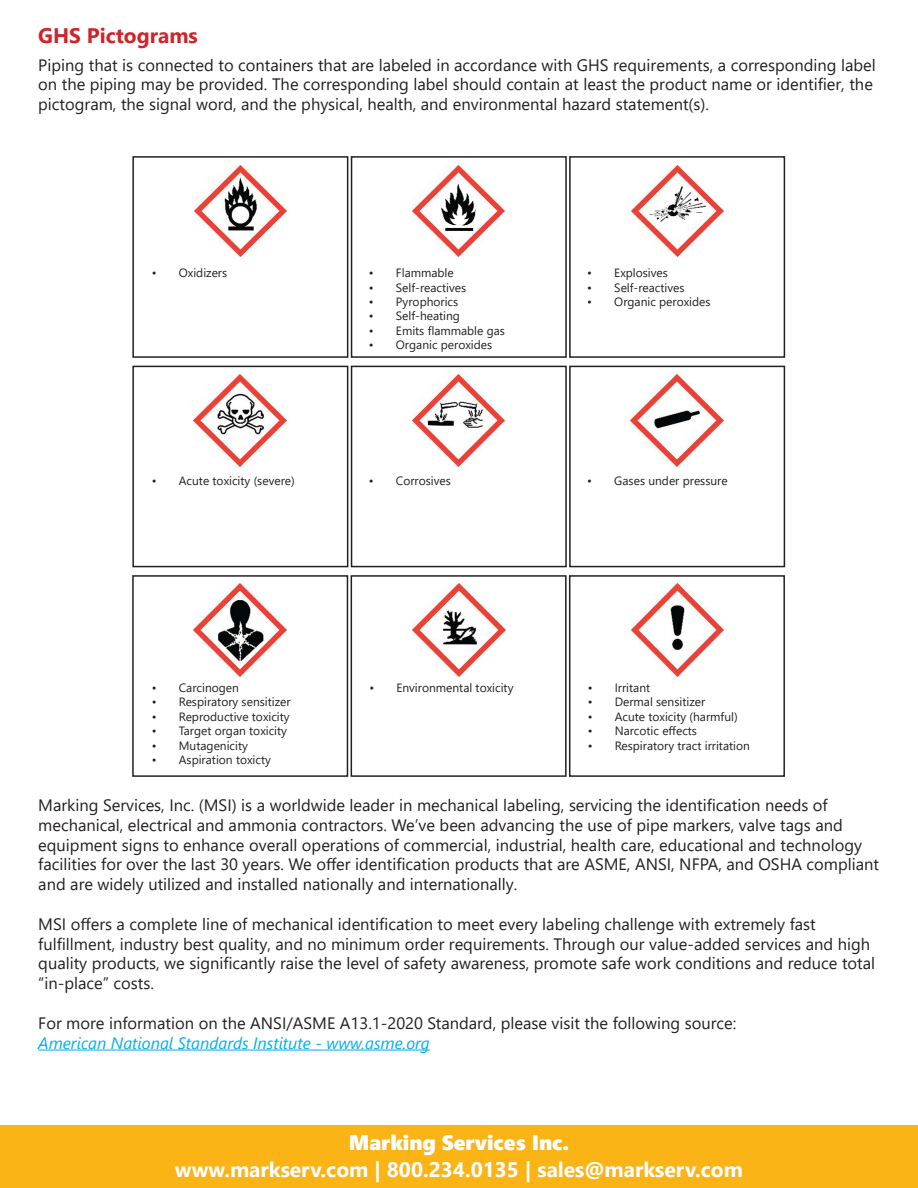
<style>
.page{position:relative;width:918px;height:1188px;background:#fff}
.page>*{position:absolute;margin:0;border:0;box-sizing:border-box;transform-origin:0 0}
.t1{font:700 21px "Segoe UI";color:#fff}
.t2{font:21px "Segoe UI Black";color:#fff}
.t3{font:700 21px "Segoe UI";color:#d1232a}
.t4{font:16.5px/19.8px "Segoe UI";color:#231f20}
.t5{font:italic 16.5px "Segoe UI";color:#00aeef}
.t6{font:12px "Segoe UI";color:#231f20}
</style>
<div class="page">
<img style="left:194px;top:165px;width:92px;height:92px">
<img style="left:413px;top:165px;width:92px;height:92px">
<img style="left:631px;top:165px;width:92px;height:92px">
<img style="left:194px;top:374px;width:92px;height:92px">
<img style="left:412px;top:374px;width:93px;height:92px">
<img style="left:631px;top:374px;width:92px;height:92px">
<img style="left:194px;top:584px;width:92px;height:92px">
<img style="left:413px;top:584px;width:92px;height:92px">
<img style="left:631px;top:584px;width:92px;height:92px">
<div style="left:132px;top:156px;width:216px;height:202px;border:2px solid #231f20"></div>
<div style="left:351px;top:156px;width:216px;height:202px;border:2px solid #231f20"></div>
<div style="left:569px;top:156px;width:216px;height:202px;border:2px solid #231f20"></div>
<div style="left:132px;top:366px;width:216px;height:201px;border:2px solid #231f20"></div>
<div style="left:351px;top:366px;width:216px;height:201px;border:2px solid #231f20"></div>
<div style="left:569px;top:366px;width:216px;height:201px;border:2px solid #231f20"></div>
<div style="left:132px;top:575px;width:216px;height:202px;border:2px solid #231f20"></div>
<div style="left:351px;top:575px;width:216px;height:202px;border:2px solid #231f20"></div>
<div style="left:569px;top:575px;width:216px;height:202px;border:2px solid #231f20"></div>
<hr style="left:38px;top:1050px;width:392px;height:1px;background:#00aeef">
<div style="left:0;top:1125px;width:918px;height:63px;background:#fbb416"></div>
<p class="t3" style="left:38px;top:16px;width:161px">GHS Pictograms</p>
<p class="t4" style="left:38px;top:53px;width:839px">Piping that is connected to containers that are labeled in accordance with GHS requirements, a corresponding label on the piping may be provided. The corresponding label should contain at least the product name or identifier, the pictogram, the signal word, and the physical, health, and environmental hazard statement(s).</p>
<p class="t6" style="left:152px;top:262px;width:77px">• Oxidizers</p>
<p class="t6" style="left:369px;top:262px;width:86px">• Flammable</p>
<p class="t6" style="left:369px;top:276px;width:99px">• Self-reactives</p>
<p class="t6" style="left:369px;top:290px;width:91px">• Pyrophorics</p>
<p class="t6" style="left:369px;top:305px;width:93px">• Self-heating</p>
<p class="t6" style="left:369px;top:319px;width:138px">• Emits flammable gas</p>
<p class="t6" style="left:369px;top:334px;width:125px">• Organic peroxides</p>
<p class="t6" style="left:587px;top:262px;width:82px">• Explosives</p>
<p class="t6" style="left:587px;top:276px;width:99px">• Self-reactives</p>
<p class="t6" style="left:587px;top:290px;width:125px">• Organic peroxides</p>
<p class="t6" style="left:152px;top:469px;width:144px">• Acute toxicity (severe)</p>
<p class="t6" style="left:369px;top:469px;width:83px">• Corrosives</p>
<p class="t6" style="left:587px;top:469px;width:142px">• Gases under pressure</p>
<p class="t6" style="left:152px;top:676px;width:89px">• Carcinogen</p>
<p class="t6" style="left:152px;top:691px;width:140px">• Respiratory sensitizer</p>
<p class="t6" style="left:152px;top:705px;width:139px">• Reproductive toxicity</p>
<p class="t6" style="left:152px;top:720px;width:137px">• Target organ toxicity</p>
<p class="t6" style="left:152px;top:734px;width:98px">• Mutagenicity</p>
<p class="t6" style="left:152px;top:748px;width:121px">• Aspiration toxicty</p>
<p class="t6" style="left:369px;top:676px;width:146px">• Environmental toxicity</p>
<p class="t6" style="left:588px;top:676px;width:64px">• Irritant</p>
<p class="t6" style="left:588px;top:691px;width:119px">• Dermal sensitizer</p>
<p class="t6" style="left:588px;top:705px;width:151px">• Acute toxicity (harmful)</p>
<p class="t6" style="left:588px;top:720px;width:111px">• Narcotic effects</p>
<p class="t6" style="left:588px;top:734px;width:164px">• Respiratory tract irritation</p>
<p class="t4" style="left:38px;top:794px;width:842px">Marking Services, Inc. (MSI) is a worldwide leader in mechanical labeling, servicing the identification needs of mechanical, electrical and ammonia contractors. We’ve been advancing the use of pipe markers, valve tags and equipment signs to enhance overall operations of commercial, industrial, health care, educational and technology facilities for over the last 30 years. We offer identification products that are ASME, ANSI, NFPA, and OSHA compliant and are widely utilized and installed nationally and internationally.</p>
<p class="t4" style="left:38px;top:913px;width:838px">MSI offers a complete line of mechanical identification to meet every labeling challenge with extremely fast fulfillment, industry best quality, and no minimum order requirements. Through our value-added services and high quality products, we significantly raise the level of safety awareness, promote safe work conditions and reduce total “in-place” costs.</p>
<p class="t4" style="left:38px;top:1012px;width:699px">For more information on the ANSI/ASME A13.1-2020 Standard, please visit the following source:</p>
<p class="t5" style="left:38px;top:1027px;width:393px">American National Standards Institute - www.asme.org</p>
<p class="t2" style="left:349px;top:1128px;width:222px">Marking Services Inc.</p>
<p class="t1" style="left:175px;top:1150px;width:570px">www.markserv.com | 800.234.0135 | sales@markserv.com</p>
</div>
